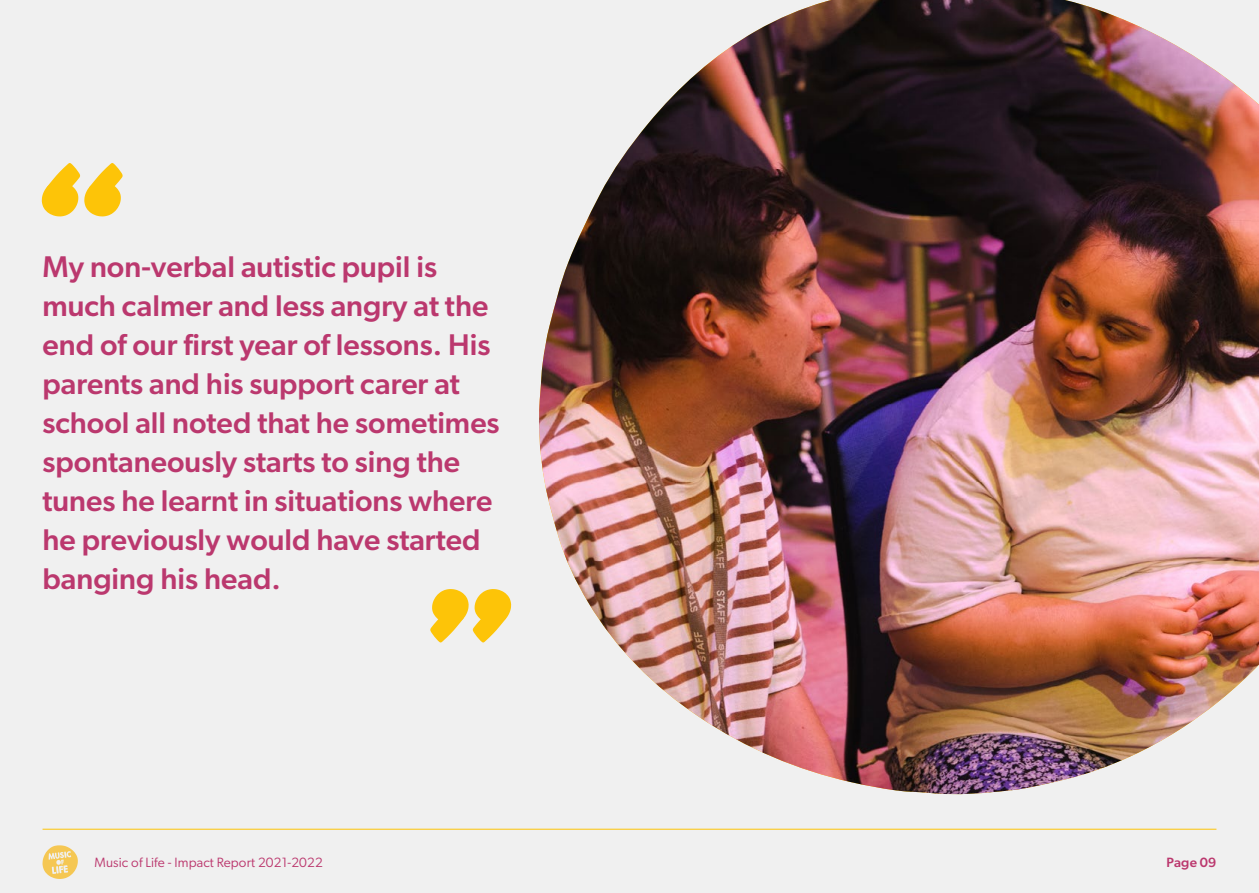
<style>
.page{position:relative;width:1259px;height:893px;background:#f0f0f0}
.page>*{position:absolute;margin:0;border:0;box-sizing:border-box;transform-origin:0 0}
.t1{font:500 30px/39px "Gibson";color:#bb386e}
.t2{font:13.5px "Gibson";letter-spacing:.01em;color:#bb386e}
.t3{font:500 13.5px "Gibson";letter-spacing:.01em;color:#bb386e}
</style>
<div class="page">
<img style="left:539px;top:0;width:720px;height:795px">
<svg style="left:42px;top:163px;width:81px;height:53px"></svg>
<svg style="left:430px;top:589px;width:81px;height:54px"></svg>
<hr style="left:43px;top:829px;width:1173px;height:1px;background:#fdc408">
<svg style="left:42px;top:845px;width:36px;height:34px"></svg>
<p class="t1" style="left:43px;top:247px;width:458px">My non-verbal autistic pupil is much calmer and less angry at the end of our first year of lessons. His parents and his support carer at school all noted that he sometimes spontaneously starts to sing the tunes he learnt in situations where he previously would have started banging his head.</p>
<p class="t2" style="left:94px;top:854px;width:230px">Music of Life - Impact Report 2021-2022</p>
<p class="t3" style="left:1166px;top:854px;width:51px">Page 09</p>
</div>
